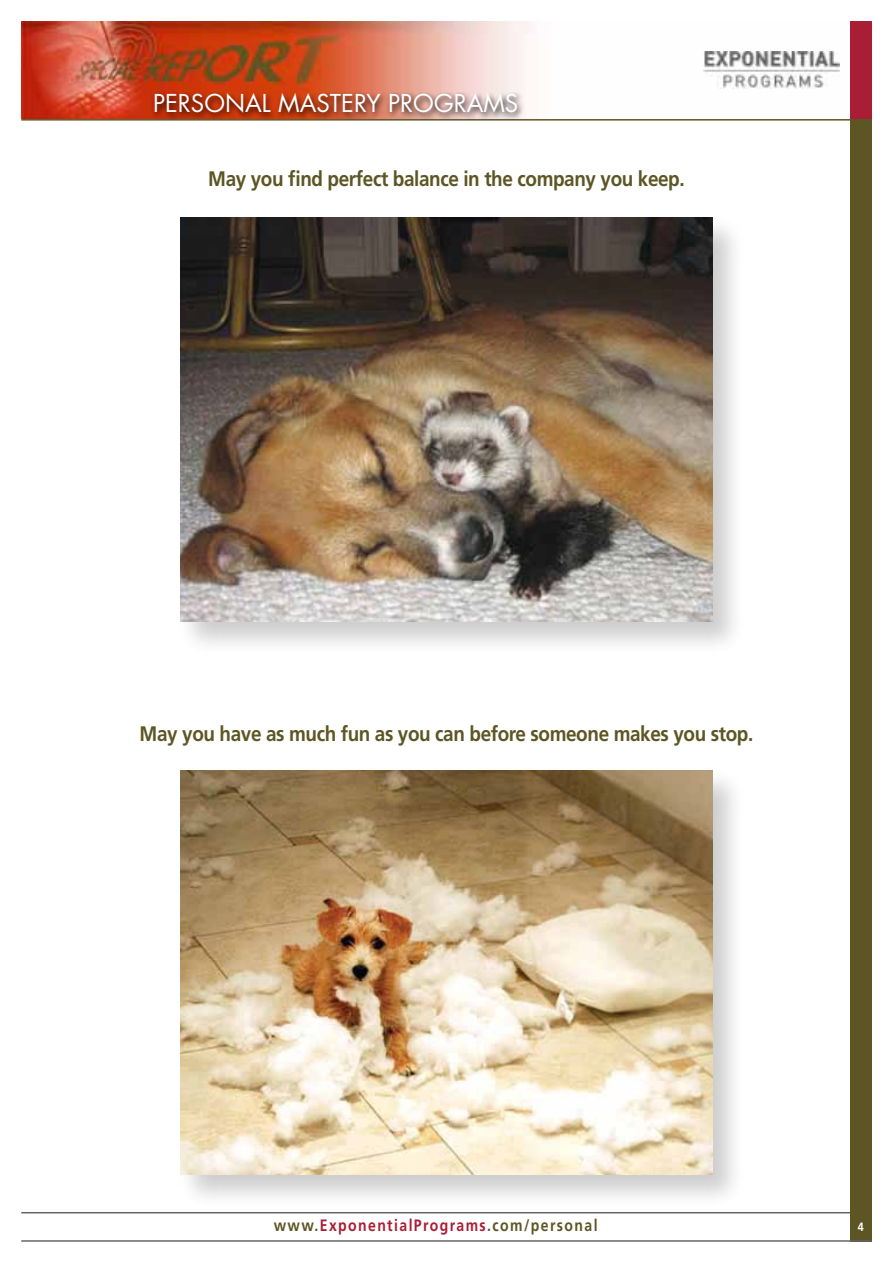
<style>
.page{position:relative;width:893px;height:1263px;background:#fff}
.page>*{position:absolute;margin:0;border:0;box-sizing:border-box;transform-origin:0 0}
.t1{font:24px "Futura";color:#fff}
.t2{font:700 21px "Frutiger";letter-spacing:-.02em;color:#5d5624;scale:.9 1}
.t3{font:700 16.5px "Frutiger";letter-spacing:.1em;color:#aa1e35;scale:.85 1}
.t4{font:700 12px "Frutiger";color:#fff;scale:.9 1}
.s1{color:#5d5624}
</style>
<div class="page">
<img style="left:21px;top:21px;width:819px;height:98px">
<hr style="left:21px;top:1212px;width:850px;height:1px;background:#626568">
<div style="left:850px;top:21px;width:22px;height:98px;background:#aa1e35"></div>
<div style="left:850px;top:119px;width:22px;height:1123px;background:#5d5624"></div>
<hr style="left:21px;top:1240px;width:850px;height:2px;background:#626568">
<hr style="left:21px;top:119px;width:850px;height:2px;background:#5d5624">
<img style="left:704px;top:52px;width:135px;height:36px">
<div style="left:151px;top:89px;width:374px;height:31px;background:#000;opacity:.9"></div>
<div style="left:176px;top:213px;width:569px;height:441px;background:#000;opacity:.2"></div>
<img style="left:181px;top:217px;width:531px;height:404px">
<div style="left:176px;top:766px;width:569px;height:441px;background:#000;opacity:.2"></div>
<img style="left:181px;top:770px;width:531px;height:404px">
<p class="t1" style="left:153px;top:87px;width:367px">PERSONAL MASTERY PROGRAMS</p>
<p class="t2" style="left:208px;top:167px;width:531px">May you find perfect balance in the company you keep.</p>
<p class="t2" style="left:140px;top:721px;width:683px">May you have as much fun as you can before someone makes you stop.</p>
<p class="t3" style="left:274px;top:1215px;width:383px"><span class="s1">www.</span>ExponentialPrograms<span class="s1">.com/personal</span></p>
<p class="t4" style="left:858px;top:1219px;width:8px">4</p>
</div>
